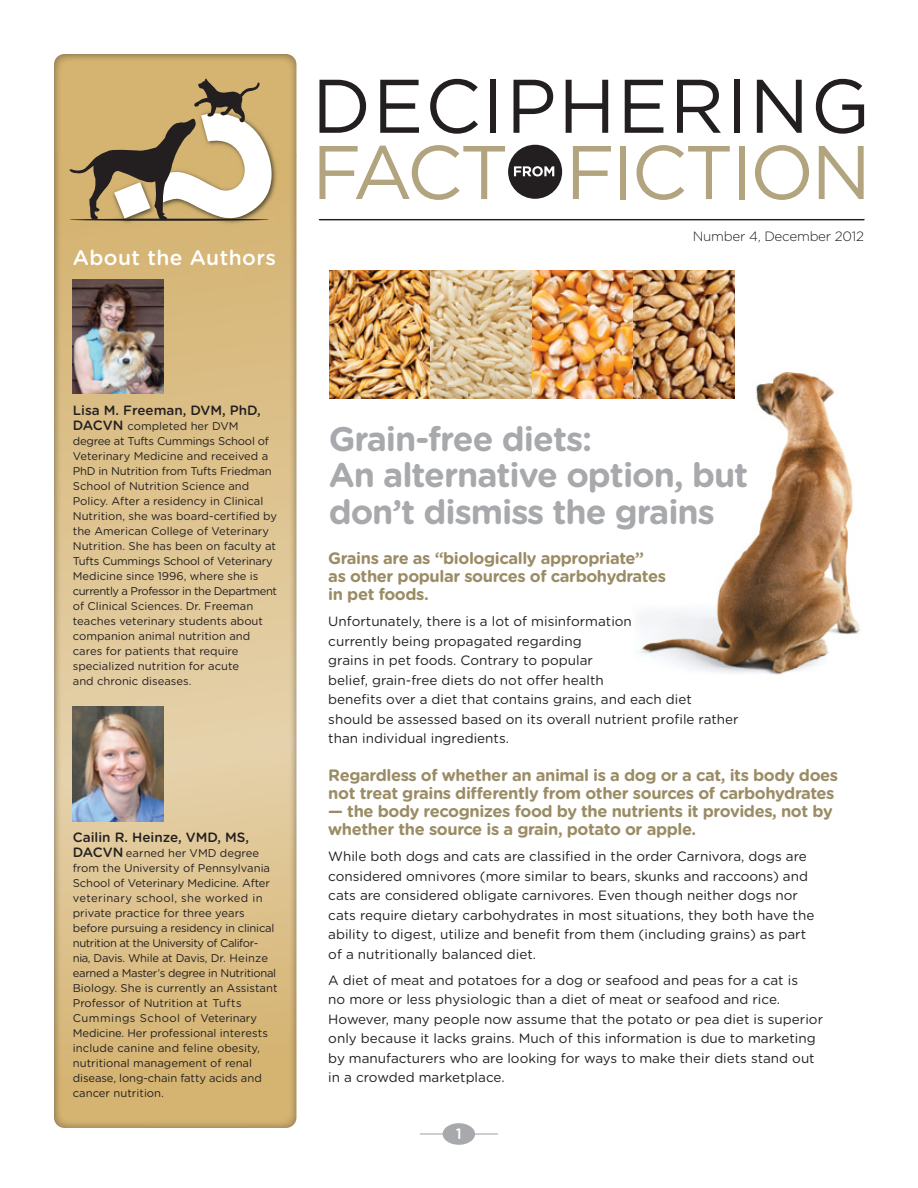
<style>
.page{position:relative;width:918px;height:1188px;background:#fff}
.page>*{position:absolute;margin:0;border:0;box-sizing:border-box;transform-origin:0 0}
.t1{font:700 34.05px/36.5px "Gotham Rounded";letter-spacing:-.03em;color:#a7a9ac}
.t2{font:500 21px "Gotham Rounded";letter-spacing:.02em;color:#fff}
.t3{font:700 16.5px/18px "Gotham Rounded";letter-spacing:-.025em;color:#9a8c65}
.t4{font:500 15px "Gotham Rounded";color:#fff}
.t5{font:13.5px/19.5px "Gotham Rounded";color:#231f20}
.t6{font:500 13.5px "Gotham Rounded";color:#231f20}
.t7{font:300 13.5px "Gotham Rounded";letter-spacing:-.02em;color:#231f20}
.t8{font:11.25px/15px "Gotham Rounded";color:#231f20}
.s1{font-weight:500;font-size:13.5px}
</style>
<div class="page">
<div style="left:443px;top:1123px;width:32px;height:22px;background:#a7a9ac;border-radius:50%"></div>
<hr style="left:474px;top:1133px;width:24px;height:2px;background:#a7a9ac">
<hr style="left:420px;top:1133px;width:24px;height:2px;background:#a7a9ac">
<img style="left:631px;top:371px;width:229px;height:304px">
<img style="left:329px;top:270px;width:406px;height:128px">
<img style="left:54px;top:54px;width:242px;height:101px">
<img style="left:54px;top:155px;width:97px;height:973px">
<img style="left:249px;top:155px;width:47px;height:973px">
<img style="left:151px;top:226px;width:98px;height:902px">
<img style="left:109px;top:108px;width:170px;height:118px">
<svg style="left:68px;top:76px;width:205px;height:144px"></svg>
<hr style="left:70px;top:219px;width:199px;height:2px;background:#231f20;border-radius:50%">
<img style="left:73px;top:279px;width:91px;height:115px">
<img style="left:73px;top:707px;width:91px;height:114px">
<svg style="left:320px;top:80px;width:46px;height:53px"></svg>
<svg style="left:380px;top:80px;width:39px;height:53px"></svg>
<svg style="left:430px;top:79px;width:48px;height:55px"></svg>
<div style="left:490px;top:80px;width:6px;height:53px;background:#231f20"></div>
<svg style="left:514px;top:80px;width:39px;height:53px"></svg>
<svg style="left:566px;top:80px;width:42px;height:53px"></svg>
<svg style="left:625px;top:80px;width:38px;height:53px"></svg>
<svg style="left:677px;top:80px;width:44px;height:53px"></svg>
<div style="left:734px;top:80px;width:6px;height:53px;background:#231f20"></div>
<svg style="left:757px;top:80px;width:45px;height:53px"></svg>
<svg style="left:816px;top:79px;width:48px;height:55px"></svg>
<svg style="left:320px;top:145px;width:185px;height:55px"></svg>
<svg style="left:573px;top:146px;width:38px;height:53px"></svg>
<div style="left:620px;top:146px;width:6px;height:53px;background:#b1a47f"></div>
<svg style="left:637px;top:145px;width:93px;height:55px"></svg>
<div style="left:739px;top:146px;width:6px;height:53px;background:#b1a47f"></div>
<svg style="left:755px;top:145px;width:54px;height:55px"></svg>
<svg style="left:819px;top:146px;width:45px;height:53px"></svg>
<div style="left:508px;top:145px;width:54px;height:54px;background:#231f20;border-radius:50%"></div>
<svg style="left:514px;top:166px;width:40px;height:10px"></svg>
<hr style="left:320px;top:219px;width:544px;height:1px;background:#231f20">
<h2 class="t2" style="left:73px;top:243px;width:205px">About the Authors</h2>
<h2 class="t2" style="left:75px;top:249px;width:205px">About the Authors</h2>
<p class="t7" style="left:693px;top:227px;width:173px">Number 4, December 2012</p>
<p class="t6" style="left:73px;top:401px;width:190px">Lisa M. Freeman, DVM, PhD,</p>
<p class="t8" style="left:73px;top:418px;width:206px"><span class="s1">DACVN</span> completed her DVM degree at Tufts Cummings School of Veterinary Medicine and received a PhD in Nutrition from Tufts Friedman School of Nutrition Science and Policy. After a residency in Clinical Nutrition, she was board-certified by the American College of Veterinary Nutrition. She has been on faculty at Tufts Cummings School of Veterinary Medicine since 1996, where she is currently a Professor in the Department of Clinical Sciences. Dr. Freeman teaches veterinary students about companion animal nutrition and cares for patients that require specialized nutrition for acute<br>and chronic diseases.</p>
<p class="t6" style="left:73px;top:828px;width:178px">Cailin R. Heinze, VMD, MS,</p>
<p class="t8" style="left:73px;top:845px;width:206px"><span class="s1">DACVN</span> earned her VMD degree from the University of Pennsylvania School of Veterinary Medicine. After veterinary school, she worked in private practice for three years before pursuing a residency in clinical nutrition at the University of Califor&shy;nia, Davis. While at Davis, Dr. Heinze earned a Master’s degree in Nutritional Biology. She is currently an Assistant Professor of Nutrition at Tufts Cummings School of Veterinary Medicine. Her professional interests include canine and feline obesity, nutritional management of renal disease, long-chain fatty acids and cancer nutrition.</p>
<h1 class="t1" style="left:329px;top:419px;width:421px">Grain-free diets:<br>An alternative option, but don’t dismiss the grains</h1>
<h3 class="t3" style="left:328px;top:549px;width:339px">Grains are as “biologically appropriate”<br>as other popular sources of carbohydrates in pet foods.</h3>
<p class="t5" style="left:328px;top:611px;width:412px">Unfortunately, there is a lot of misinformation<br>currently being propagated regarding<br>grains in pet foods. Contrary to popular<br>belief, grain-free diets do not offer health<br>benefits over a diet that contains grains, and each diet should be assessed based on its overall nutrient profile rather than individual ingredients.</p>
<h3 class="t3" style="left:328px;top:765px;width:511px">Regardless of whether an animal is a dog or a cat, its body does not treat grains differently from other sources of carbohydrates</h3>
<h3 class="t3" style="left:328px;top:801px;width:506px">— the body recognizes food by the nutrients it provides, not by whether the source is a grain, potato or apple.</h3>
<p class="t5" style="left:328px;top:846px;width:488px">While both dogs and cats are classified in the order Carnivora, dogs are considered omnivores (more similar to bears, skunks and raccoons) and cats are considered obligate carnivores. Even though neither dogs nor cats require dietary carbohydrates in most situations, they both have the ability to digest, utilize and benefit from them (including grains) as part of a nutritionally balanced diet.</p>
<p class="t5" style="left:328px;top:970px;width:496px">A diet of meat and potatoes for a dog or seafood and peas for a cat is<br>no more or less physiologic than a diet of meat or seafood and rice.<br>However, many people now assume that the potato or pea diet is superior only because it lacks grains. Much of this information is due to marketing by manufacturers who are looking for ways to make their diets stand out in a crowded marketplace.</p>
<h3 class="t4" style="left:456px;top:1123px;width:7px">1</h3>
</div>
